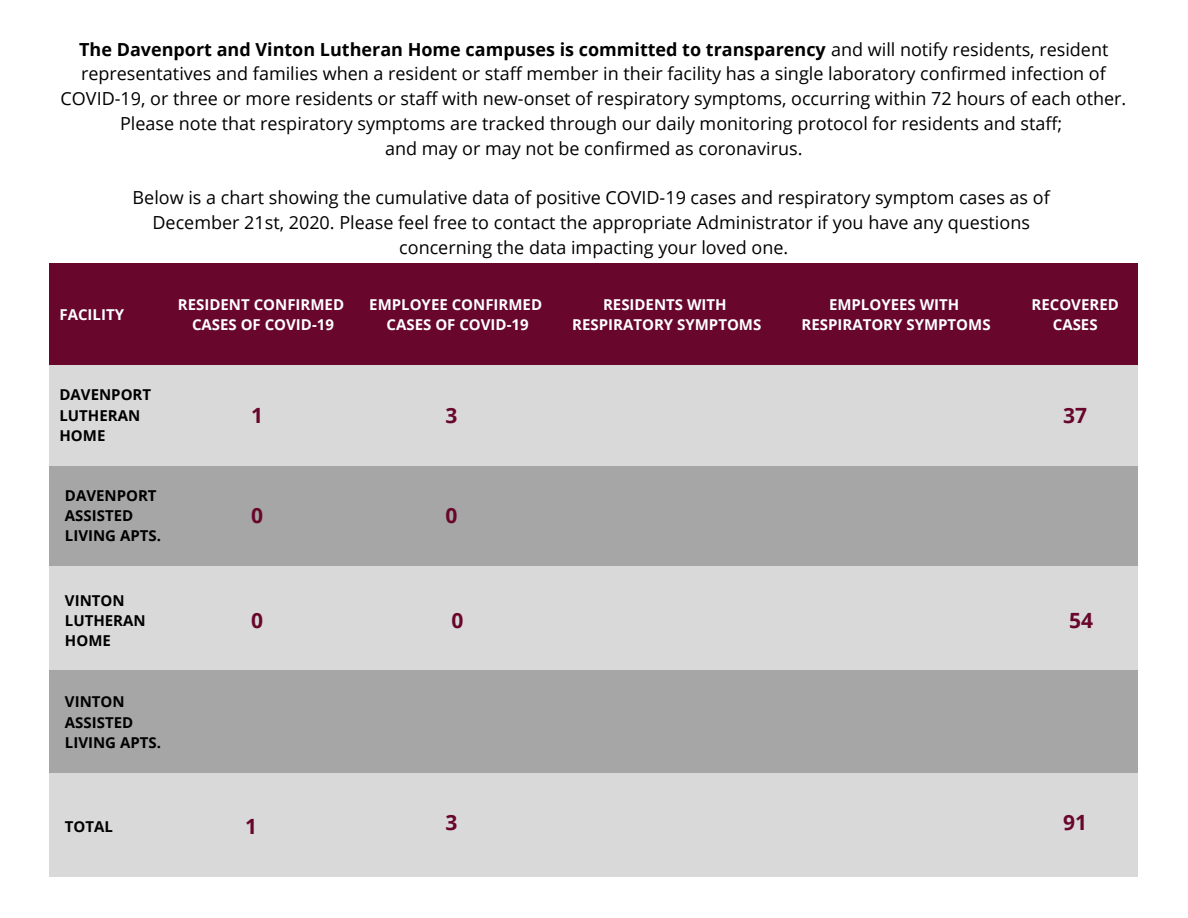
<style>
.page{position:relative;width:1188px;height:918px;background:#fff}
.page>*{position:absolute;margin:0;border:0;box-sizing:border-box;transform-origin:0 0}
.t1{font:700 21px "Open Sans";color:#68062c}
.t2{font:18px/24.8px "Open Sans";color:#000;text-align:center}
.t3{font:700 15px "Open Sans";color:#fff}
.t4{font:700 15px "Open Sans";color:#000}
.s1{font-weight:700}
</style>
<div class="page">
<div style="left:49px;top:365px;width:1089px;height:101px;background:#d9d9d9"></div>
<div style="left:49px;top:466px;width:1089px;height:101px;background:#a6a6a6"></div>
<div style="left:49px;top:263px;width:1089px;height:102px;background:#68062c"></div>
<div style="left:49px;top:567px;width:1089px;height:103px;background:#d9d9d9"></div>
<div style="left:49px;top:670px;width:1089px;height:104px;background:#a6a6a6"></div>
<div style="left:49px;top:774px;width:1089px;height:103px;background:#d9d9d9"></div>
<p class="t2" style="left:61px;top:36px;width:1067px"><span class="s1">The Davenport and Vinton Lutheran Home campuses is committed to transparency</span> and will notify residents, resident representatives and families when a resident or staff member in their facility has a single laboratory confirmed infection of COVID-19, or three or more residents or staff with new-onset of respiratory symptoms, occurring within 72 hours of each other.<br>Please note that respiratory symptoms are tracked through our daily monitoring protocol for residents and staff;</p>
<p class="t2" style="left:385px;top:135px;width:419px">and may or may not be confirmed as coronavirus.</p>
<p class="t2" style="left:133px;top:185px;width:919px">Below is a chart showing the cumulative data of positive COVID-19 cases and respiratory symptom cases as of</p>
<p class="t2" style="left:152px;top:209px;width:879px">December 21st, 2020. Please feel free to contact the appropriate Administrator if you have any questions</p>
<p class="t2" style="left:399px;top:234px;width:391px">concerning the data impacting your loved one.</p>
<p class="t3" style="left:60px;top:304px;width:66px">FACILITY</p>
<p class="t3" style="left:178px;top:294px;width:168px">RESIDENT CONFIRMED</p>
<p class="t3" style="left:192px;top:314px;width:143px">CASES OF COVID-19</p>
<p class="t3" style="left:369px;top:294px;width:174px">EMPLOYEE CONFIRMED</p>
<p class="t3" style="left:387px;top:314px;width:143px">CASES OF COVID-19</p>
<p class="t3" style="left:603px;top:294px;width:125px">RESIDENTS WITH</p>
<p class="t3" style="left:572px;top:314px;width:191px">RESPIRATORY SYMPTOMS</p>
<p class="t3" style="left:829px;top:294px;width:132px">EMPLOYEES WITH</p>
<p class="t3" style="left:802px;top:314px;width:191px">RESPIRATORY SYMPTOMS</p>
<p class="t3" style="left:1032px;top:294px;width:89px">RECOVERED</p>
<p class="t3" style="left:1053px;top:314px;width:46px">CASES</p>
<p class="t4" style="left:60px;top:384px;width:93px">DAVENPORT</p>
<p class="t4" style="left:60px;top:405px;width:82px">LUTHERAN</p>
<p class="t4" style="left:60px;top:425px;width:47px">HOME</p>
<p class="t4" style="left:65px;top:485px;width:93px">DAVENPORT</p>
<p class="t4" style="left:65px;top:505px;width:70px">ASSISTED</p>
<p class="t4" style="left:65px;top:525px;width:98px">LIVING APTS.</p>
<p class="t4" style="left:65px;top:590px;width:61px">VINTON</p>
<p class="t4" style="left:65px;top:610px;width:82px">LUTHERAN</p>
<p class="t4" style="left:65px;top:630px;width:47px">HOME</p>
<p class="t4" style="left:65px;top:691px;width:61px">VINTON</p>
<p class="t4" style="left:65px;top:712px;width:70px">ASSISTED</p>
<p class="t4" style="left:65px;top:732px;width:98px">LIVING APTS.</p>
<p class="t1" style="left:251px;top:401px;width:13px">1</p>
<p class="t1" style="left:446px;top:401px;width:13px">3</p>
<p class="t1" style="left:1063px;top:401px;width:25px">37</p>
<p class="t1" style="left:251px;top:501px;width:13px">0</p>
<p class="t1" style="left:446px;top:501px;width:13px">0</p>
<p class="t1" style="left:251px;top:606px;width:13px">0</p>
<p class="t1" style="left:452px;top:606px;width:13px">0</p>
<p class="t1" style="left:1069px;top:606px;width:25px">54</p>
<p class="t4" style="left:65px;top:816px;width:50px">TOTAL</p>
<p class="t1" style="left:245px;top:812px;width:13px">1</p>
<p class="t1" style="left:446px;top:808px;width:13px">3</p>
<p class="t1" style="left:1063px;top:808px;width:25px">91</p>
</div>
